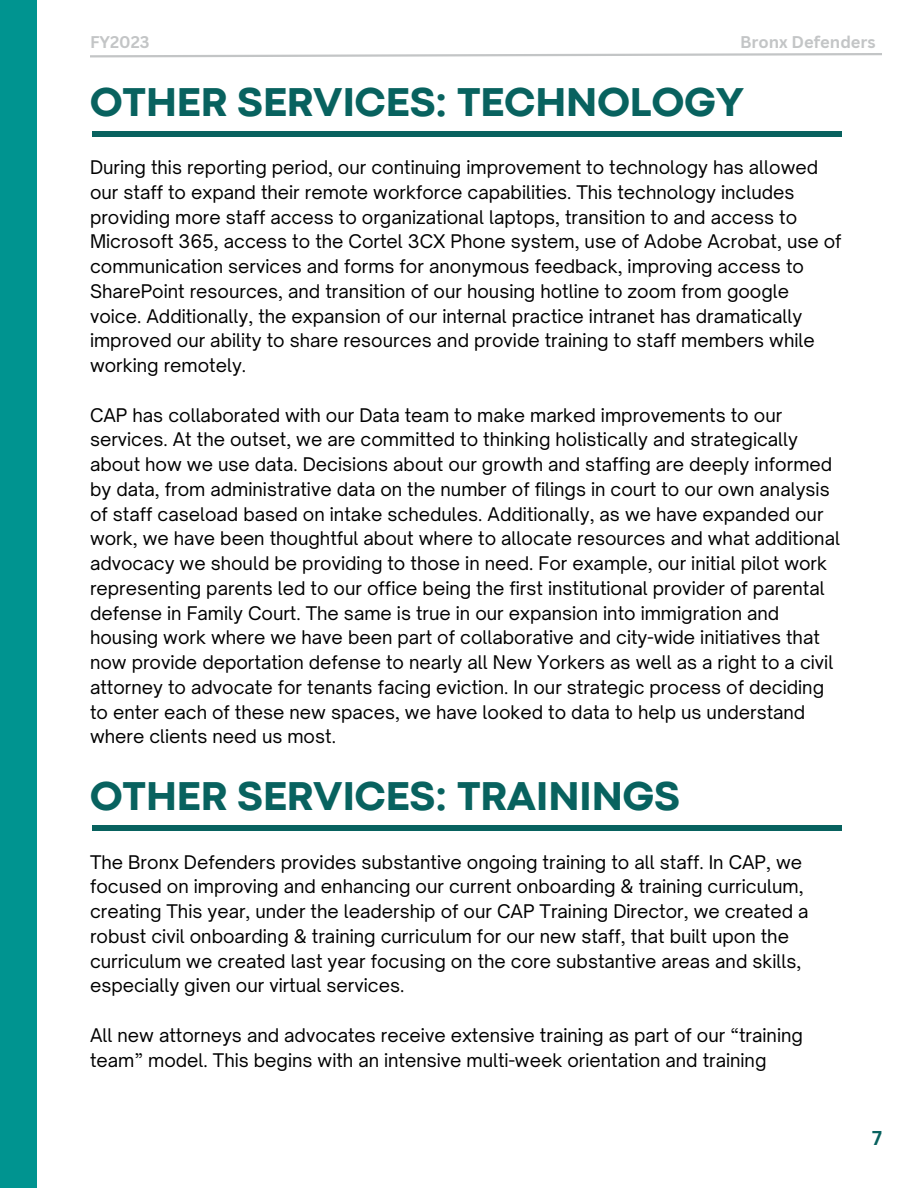
<style>
.page{position:relative;width:918px;height:1188px;background:#fff}
.page>*{position:absolute;margin:0;border:0;box-sizing:border-box;transform-origin:0 0}
.t1{font:800 42px "Codec Pro";color:#08625f}
.t2{font:700 19.5px "Canva Sans";color:#08625f}
.t3{font:18px/24.8px "Open Sauce One";color:#000}
.t4{font:700 16.5px "Canva Sans";color:#c3c5c6}
</style>
<div class="page">
<div style="left:0;top:0;width:37px;height:1188px;background:#009490"></div>
<div style="left:92px;top:131px;width:750px;height:5px;background:#08625f"></div>
<svg style="left:90px;top:53px;width:792px;height:5px"></svg>
<div style="left:92px;top:825px;width:750px;height:6px;background:#08625f"></div>
<p class="t4" style="left:90px;top:31px;width:61px">FY2023</p>
<p class="t4" style="left:740px;top:31px;width:137px">Bronx Defenders</p>
<p class="t1" style="left:90px;top:87px;width:655px">OTHER SERVICES: TECHNOLOGY</p>
<p class="t3" style="left:90px;top:155px;width:753px">During this reporting period, our continuing improvement to technology has allowed our staff to expand their remote workforce capabilities. This technology includes providing more staff access to organizational laptops, transition to and access to Microsoft 365, access to the Cortel 3CX Phone system, use of Adobe Acrobat, use of communication services and forms for anonymous feedback, improving access to SharePoint resources, and transition of our housing hotline to zoom from google voice. Additionally, the expansion of our internal practice intranet has dramatically improved our ability to share resources and provide training to staff members while working remotely.</p>
<p class="t3" style="left:90px;top:402px;width:752px">CAP has collaborated with our Data team to make marked improvements to our services. At the outset, we are committed to thinking holistically and strategically about how we use data. Decisions about our growth and staffing are deeply informed by data, from administrative data on the number of filings in court to our own analysis of staff caseload based on intake schedules. Additionally, as we have expanded our work, we have been thoughtful about where to allocate resources and what additional advocacy we should be providing to those in need. For example, our initial pilot work representing parents led to our office being the first institutional provider of parental defense in Family Court. The same is true in our expansion into immigration and housing work where we have been part of collaborative and city-wide initiatives that now provide deportation defense to nearly all New Yorkers as well as a right to a civil attorney to advocate for tenants facing eviction. In our strategic process of deciding to enter each of these new spaces, we have looked to data to help us understand where clients need us most.</p>
<p class="t1" style="left:90px;top:782px;width:591px">OTHER SERVICES: TRAININGS</p>
<p class="t3" style="left:90px;top:849px;width:720px">The Bronx Defenders provides substantive ongoing training to all staff. In CAP, we focused on improving and enhancing our current onboarding &amp; training curriculum, creating This year, under the leadership of our CAP Training Director, we created a robust civil onboarding &amp; training curriculum for our new staff, that built upon the curriculum we created last year focusing on the core substantive areas and skills, especially given our virtual services.</p>
<p class="t3" style="left:90px;top:1023px;width:714px">All new attorneys and advocates receive extensive training as part of our “training team” model. This begins with an intensive multi-week orientation and training</p>
<p class="t2" style="left:872px;top:1124px;width:11px">7</p>
</div>
